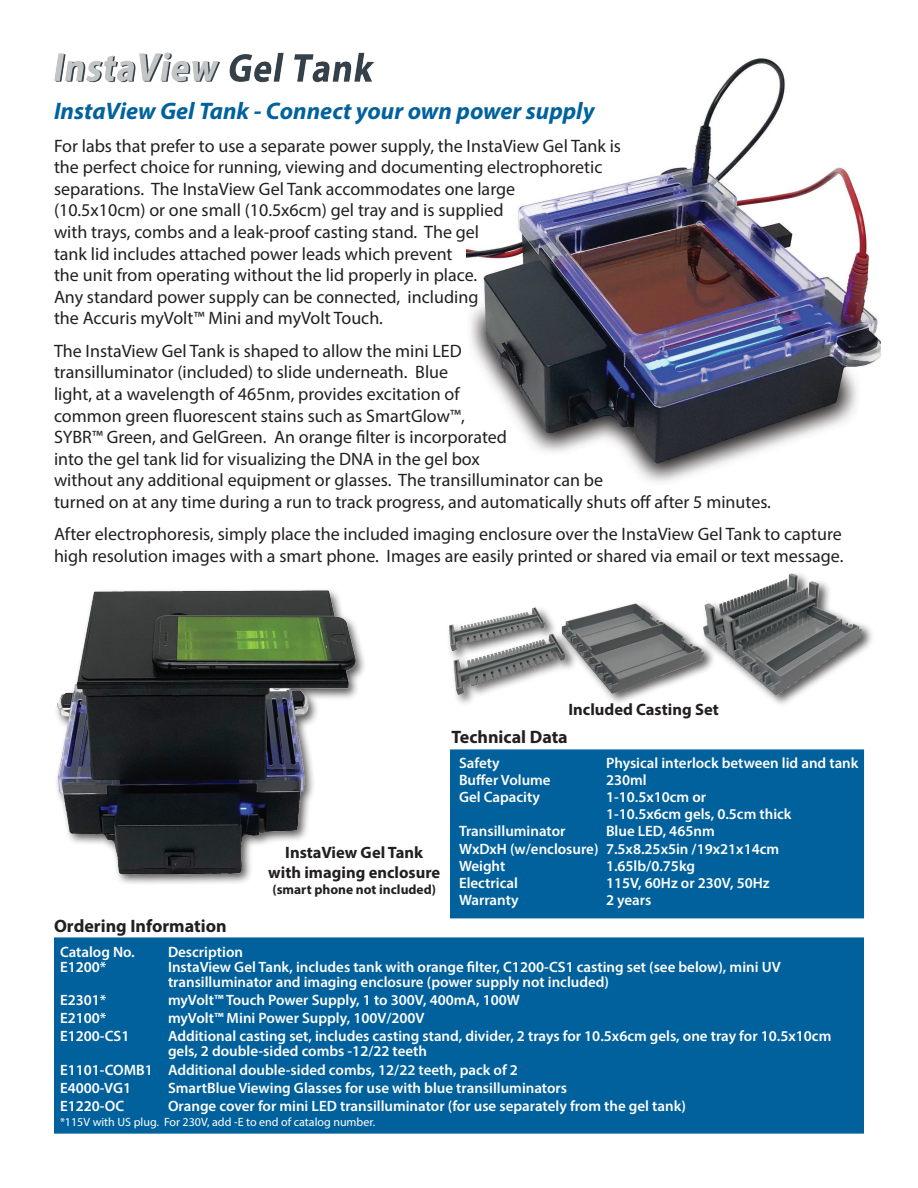
<style>
.page{position:relative;width:918px;height:1188px;background:#fff}
.page>*{position:absolute;margin:0;border:0;box-sizing:border-box;transform-origin:0 0}
.t1{font:italic 700 24px "Myriad Pro";color:#00629d}
.t2{font:18px/21.6px "Myriad Pro";color:#231f20}
.t3{font:700 18px "Myriad Pro";color:#231f20}
.t4{font:700 16.5px/19.8px "Myriad Pro";color:#231f20;text-align:center}
.t5{font:600 15px/17.1px "Myriad Pro";color:#fff}
.t6{font:700 13.5px "Myriad Pro";color:#231f20}
.t7{font:12px "Myriad Pro";color:#fff}
</style>
<div class="page">
<img style="left:54px;top:52px;width:320px;height:31px">
<img style="left:466px;top:58px;width:415px;height:424px">
<div style="left:54px;top:937px;width:810px;height:197px;background:#00619c;border:2px solid #00619c"></div>
<div style="left:450px;top:749px;width:414px;height:169px;background:#00619c;border:2px solid #00619c"></div>
<img style="left:449px;top:573px;width:423px;height:131px">
<img style="left:56px;top:590px;width:309px;height:294px">
<h1 class="t1" style="left:54px;top:95px;width:542px">InstaView Gel Tank - Connect your own power supply</h1>
<p class="t2" style="left:54px;top:134px;width:569px">For labs that prefer to use a separate power supply, the InstaView Gel Tank is the perfect choice for running, viewing and documenting electrophoretic separations. The InstaView Gel Tank accommodates one large<br>(10.5x10cm) or one small (10.5x6cm) gel tray and is supplied<br>with trays, combs and a leak-proof casting stand. The gel<br>tank lid includes attached power leads which prevent<br>the unit from operating without the lid properly in place.<br>Any standard power supply can be connected, including<br>the Accuris myVolt™ Mini and myVolt Touch.</p>
<p class="t2" style="left:54px;top:340px;width:719px">The InstaView Gel Tank is shaped to allow the mini LED<br>transilluminator (included) to slide underneath. Blue<br>light, at a wavelength of 465nm, provides excitation of<br>common green fluorescent stains such as SmartGlow™,<br>SYBR™ Green, and GelGreen. An orange filter is incorporated<br>into the gel tank lid for visualizing the DNA in the gel box<br>without any additional equipment or glasses. The transilluminator can be<br>turned on at any time during a run to track progress, and automatically shuts off after 5 minutes.</p>
<p class="t2" style="left:54px;top:523px;width:791px">After electrophoresis, simply place the included imaging enclosure over the InstaView Gel Tank to capture high resolution images with a smart phone. Images are easily printed or shared via email or text message.</p>
<p class="t3" style="left:54px;top:914px;width:174px">Ordering Information</p>
<p class="t4" style="left:268px;top:842px;width:173px">InstaView Gel Tank with imaging enclosure</p>
<p class="t6" style="left:272px;top:881px;width:165px">(smart phone not included)</p>
<p class="t4" style="left:569px;top:699px;width:152px">Included Casting Set</p>
<p class="t3" style="left:452px;top:725px;width:118px">Technical Data</p>
<p class="t5" style="left:459px;top:754px;width:42px">Safety</p>
<p class="t5" style="left:606px;top:754px;width:254px">Physical interlock between lid and tank</p>
<p class="t5" style="left:459px;top:771px;width:93px">Buffer Volume</p>
<p class="t5" style="left:606px;top:771px;width:42px">230ml</p>
<p class="t5" style="left:459px;top:788px;width:82px">Gel Capacity</p>
<p class="t5" style="left:606px;top:788px;width:187px">1-10.5x10cm or<br>1-10.5x6cm gels, 0.5cm thick</p>
<p class="t5" style="left:459px;top:822px;width:108px">Transilluminator</p>
<p class="t5" style="left:459px;top:822px;width:322px;text-indent:147px">Blue LED, 465nm<br>WxDxH (w/enclosure) 7.5x8.25x5in /19x21x14cm<br>Weight</p>
<p class="t5" style="left:606px;top:857px;width:91px">1.65lb/0.75kg</p>
<p class="t5" style="left:459px;top:874px;width:60px">Electrical</p>
<p class="t5" style="left:606px;top:874px;width:165px">115V, 60Hz or 230V, 50Hz</p>
<p class="t5" style="left:459px;top:891px;width:61px">Warranty</p>
<p class="t5" style="left:606px;top:891px;width:47px">2 years</p>
<p class="t5" style="left:60px;top:943px;width:76px">Catalog No.</p>
<p class="t5" style="left:168px;top:943px;width:77px">Description</p>
<p class="t5" style="left:60px;top:958px;width:48px">E1200*</p>
<p class="t5" style="left:168px;top:959px;width:614px;line-height:15px">InstaView Gel Tank, includes tank with orange filter, C1200-CS1 casting set (see below), mini UV transilluminator and imaging enclosure (power supply not included)</p>
<p class="t5" style="left:60px;top:991px;width:48px">E2301*</p>
<p class="t5" style="left:168px;top:991px;width:353px">myVolt™ Touch Power Supply, 1 to 300V, 400mA, 100W</p>
<p class="t5" style="left:60px;top:1009px;width:48px">E2100*</p>
<p class="t5" style="left:168px;top:1009px;width:258px">myVolt™ Mini Power Supply, 100V/200V</p>
<p class="t5" style="left:60px;top:1027px;width:71px">E1200-CS1</p>
<p class="t5" style="left:168px;top:1028px;width:665px;line-height:15px">Additional casting set, includes casting stand, divider, 2 trays for 10.5x6cm gels, one tray for 10.5x10cm gels, 2 double-sided combs -12/22 teeth</p>
<p class="t5" style="left:60px;top:1060px;width:459px;line-height:18.3px">E1101-COMB1 Additional double-sided combs, 12/22 teeth, pack of 2<br>E4000-VG1</p>
<p class="t5" style="left:168px;top:1079px;width:401px">SmartBlue Viewing Glasses for use with blue transilluminators</p>
<p class="t5" style="left:60px;top:1097px;width:66px">E1220-OC</p>
<p class="t5" style="left:168px;top:1097px;width:519px">Orange cover for mini LED transilluminator (for use separately from the gel tank)</p>
<p class="t7" style="left:60px;top:1115px;width:317px">*115V with US plug. For 230V, add -E to end of catalog number.</p>
</div>
